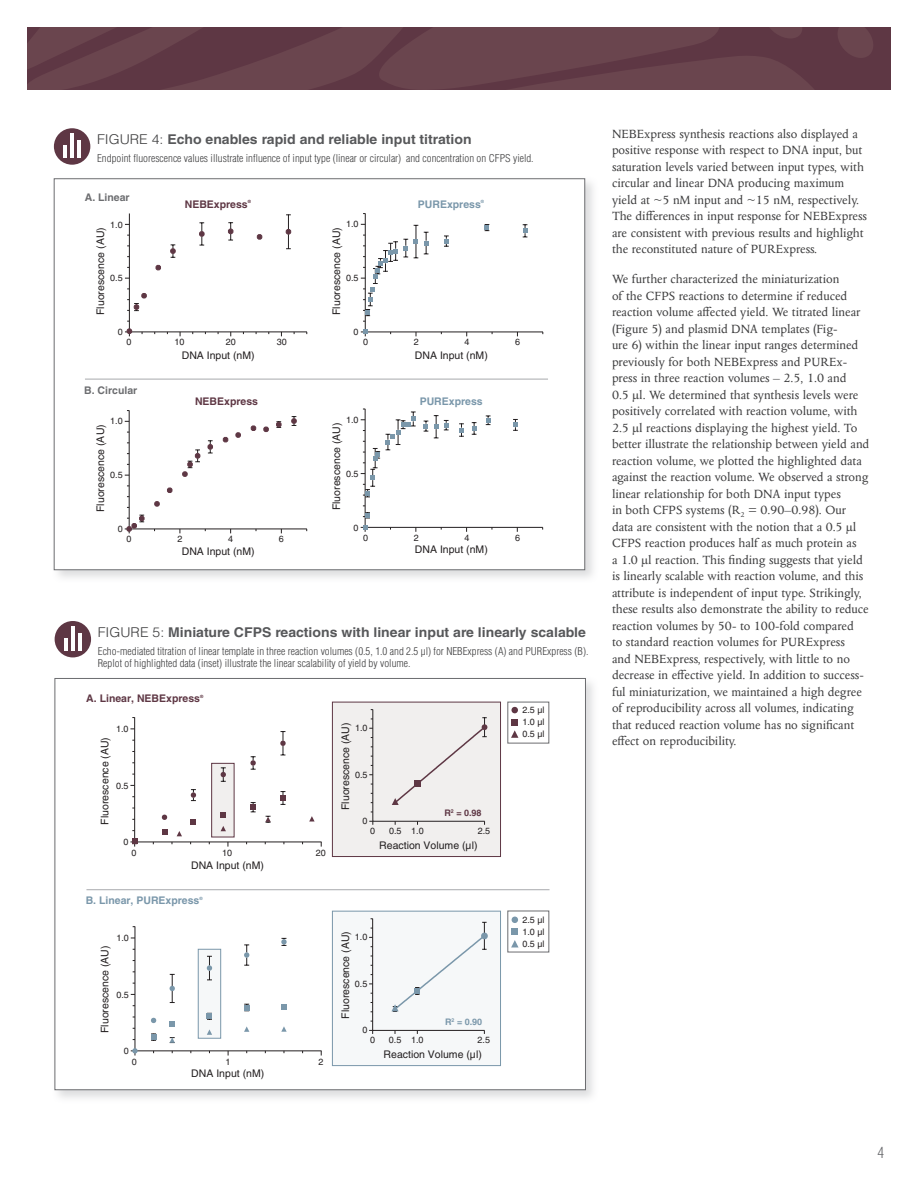
<style>
.page{position:relative;width:918px;height:1188px;background:#fff}
.page>*{position:absolute;margin:0;border:0;box-sizing:border-box;transform-origin:0 0}
.t1{font:300 condensed 15px "Helvetica LT Std";color:#6c6d70}
.Body_text{font:13.5px/16.5px "Columbus MT Pro";color:#3e3e3f}
.t2{font:700 13.5px "Helvetica LT Std";color:#57585a;scale:1.04 1}
.t3{font:300 condensed 10.5px/12.6px "Helvetica LT Std";color:#3e3e3f;scale:1.04 1}
.t4{font:10.5px "Helvetica LT Std";color:#231f20}
.t5{font:700 10.5px "Helvetica LT Std";color:#5e3744}
.t6{font:700 10.5px "Helvetica LT Std";color:#7a97aa}
.t7{font:700 10.5px "Helvetica LT Std";color:#6c6d70}
.t8{font:9px/12px "Helvetica LT Std";color:#231f20;text-align:justify}
.t9{font:700 9px "Helvetica LT Std";color:#5e3744}
.t10{font:700 9px "Helvetica LT Std";color:#7a97aa}
.t11{font:700 4.35px "Helvetica LT Std";color:#5e3744}
.t12{font:700 4.35px "Helvetica LT Std";color:#7a97aa}
.s1{font-weight:300;color:#3e3e3f}
</style>
<div class="page">
<svg style="left:27px;top:27px;width:864px;height:63px;background:#653f4a"></svg>
<div style="left:54px;top:128px;width:36px;height:37px;background:#5e3744;border-radius:50%"></div>
<hr style="left:70px;top:133px;width:4px;height:25px;background:#fff">
<hr style="left:63px;top:145px;width:4px;height:13px;background:#fff">
<hr style="left:77px;top:140px;width:4px;height:18px;background:#fff">
<div style="left:51px;top:176px;width:548px;height:407px;background:#a8a9ad;opacity:.4"></div>
<div style="left:54px;top:178px;width:531px;height:392px;background:#fff;border:1px solid #6c6d70"></div>
<svg style="left:361px;top:213px;width:183px;height:123px"></svg>
<svg style="left:125px;top:213px;width:183px;height:123px"></svg>
<svg style="left:361px;top:408px;width:183px;height:124px"></svg>
<svg style="left:125px;top:410px;width:183px;height:123px"></svg>
<hr style="left:85px;top:379px;width:463px;height:1px;background:#a8a9ad">
<div style="left:55px;top:621px;width:36px;height:36px;background:#5e3744;border-radius:50%"></div>
<hr style="left:71px;top:626px;width:4px;height:24px;background:#fff">
<hr style="left:64px;top:638px;width:4px;height:12px;background:#fff">
<hr style="left:78px;top:633px;width:4px;height:17px;background:#fff">
<div style="left:52px;top:675px;width:547px;height:429px;background:#a8a9ad;opacity:.4"></div>
<div style="left:55px;top:678px;width:531px;height:412px;background:#fff;border:1px solid #6c6d70"></div>
<hr style="left:86px;top:889px;width:464px;height:1px;background:#a8a9ad">
<svg style="left:131px;top:926px;width:191px;height:130px"></svg>
<svg style="left:130px;top:717px;width:192px;height:130px"></svg>
<div style="left:332px;top:702px;width:169px;height:155px;background:#f1efee"></div>
<div style="left:332px;top:702px;width:169px;height:155px;border:1px solid #5e3744"></div>
<svg style="left:369px;top:709px;width:119px;height:116px"></svg>
<svg style="left:511px;top:916px;width:7px;height:7px"></svg>
<svg style="left:511px;top:929px;width:8px;height:18px"></svg>
<svg style="left:511px;top:707px;width:7px;height:31px"></svg>
<div style="left:332px;top:911px;width:169px;height:155px;background:#f6f8f9"></div>
<div style="left:332px;top:911px;width:169px;height:155px;border:1px solid #7a97aa"></div>
<svg style="left:369px;top:918px;width:119px;height:116px"></svg>
<p class="t2" style="left:97px;top:131px;width:362px"><span class="s1">FIGURE 4:</span> Echo enables rapid and reliable input titration</p>
<p class="t3" style="left:97px;top:152px;width:421px">Endpoint fluorescence values illustrate influence of input type (linear or circular) and concentration on CFPS yield.</p>
<p class="t7" style="left:85px;top:191px;width:46px">A. Linear</p>
<p class="t5" style="left:185px;top:198px;width:65px">NEBExpress</p>
<p class="t11" style="left:248px;top:199px;width:5px">®</p>
<p class="t6" style="left:418px;top:198px;width:65px">PURExpress</p>
<p class="t12" style="left:481px;top:199px;width:5px">®</p>
<p class="t8" style="left:110px;top:218px;width:14px">1.0</p>
<p class="t4" style="left:94px;top:315px;width:89px;rotate:-90deg">Fluorescence (AU)</p>
<p class="t8" style="left:110px;top:272px;width:14px">0.5</p>
<p class="t8" style="left:346px;top:218px;width:14px">1.0</p>
<p class="t4" style="left:330px;top:315px;width:89px;rotate:-90deg">Fluorescence (AU)</p>
<p class="t8" style="left:346px;top:272px;width:14px">0.5</p>
<p class="t8" style="left:118px;top:326px;width:7px">0</p>
<p class="t8" style="left:354px;top:326px;width:7px">0</p>
<p class="t8" style="left:127px;top:336px;width:7px">0</p>
<p class="t8" style="left:175px;top:336px;width:12px">10</p>
<p class="t8" style="left:226px;top:336px;width:12px">20</p>
<p class="t8" style="left:277px;top:336px;width:12px">30</p>
<p class="t7" style="left:84px;top:384px;width:55px">B. Circular</p>
<p class="t4" style="left:182px;top:349px;width:74px">DNA Input (nM)</p>
<p class="t8" style="left:363px;top:336px;width:7px">0</p>
<p class="t8" style="left:414px;top:336px;width:7px">2</p>
<p class="t8" style="left:464px;top:336px;width:7px">4</p>
<p class="t8" style="left:515px;top:336px;width:7px">6</p>
<p class="t4" style="left:415px;top:349px;width:74px">DNA Input (nM)</p>
<p class="t5" style="left:195px;top:395px;width:65px">NEBExpress</p>
<p class="t6" style="left:420px;top:395px;width:65px">PURExpress</p>
<p class="t8" style="left:110px;top:415px;width:14px">1.0</p>
<p class="t4" style="left:94px;top:512px;width:89px;rotate:-90deg">Fluorescence (AU)</p>
<p class="t8" style="left:110px;top:469px;width:14px">0.5</p>
<p class="t8" style="left:346px;top:414px;width:14px">1.0</p>
<p class="t4" style="left:330px;top:510px;width:89px;rotate:-90deg">Fluorescence (AU)</p>
<p class="t8" style="left:346px;top:468px;width:14px">0.5</p>
<p class="t8" style="left:118px;top:523px;width:7px">0</p>
<p class="t8" style="left:354px;top:521px;width:7px">0</p>
<p class="t8" style="left:127px;top:533px;width:7px">0</p>
<p class="t8" style="left:177px;top:533px;width:7px">2</p>
<p class="t8" style="left:228px;top:533px;width:7px">4</p>
<p class="t8" style="left:279px;top:533px;width:7px">6</p>
<p class="t4" style="left:182px;top:545px;width:74px">DNA Input (nM)</p>
<p class="t8" style="left:363px;top:532px;width:7px">0</p>
<p class="t8" style="left:414px;top:532px;width:7px">2</p>
<p class="t8" style="left:464px;top:532px;width:7px">4</p>
<p class="t8" style="left:515px;top:532px;width:7px">6</p>
<p class="t4" style="left:415px;top:543px;width:74px">DNA Input (nM)</p>
<p class="t2" style="left:98px;top:624px;width:471px"><span class="s1">FIGURE 5:</span> Miniature CFPS reactions with linear input are linearly scalable</p>
<p class="t3" style="left:98px;top:645px;width:473px">Echo-mediated titration of linear template in three reaction volumes (0.5, 1.0 and 2.5 µl) for NEBExpress (A) and PURExpress (B).<br>Replot of highlighted data (inset) illustrate the linear scalability of yield by volume.</p>
<p class="t5" style="left:86px;top:692px;width:115px">A. Linear, NEBExpress</p>
<p class="t11" style="left:200px;top:693px;width:5px">®</p>
<p class="t8" style="left:116px;top:723px;width:14px">1.0</p>
<p class="t4" style="left:99px;top:825px;width:89px;rotate:-90deg">Fluorescence (AU)</p>
<p class="t8" style="left:116px;top:780px;width:14px">0.5</p>
<p class="t8" style="left:124px;top:836px;width:7px">0</p>
<p class="t8" style="left:132px;top:847px;width:7px">0</p>
<p class="t8" style="left:222px;top:847px;width:12px">10</p>
<p class="t8" style="left:316px;top:847px;width:12px">20</p>
<p class="t4" style="left:191px;top:859px;width:74px">DNA Input (nM)</p>
<p class="t6" style="left:86px;top:894px;width:115px">B. Linear, PURExpress</p>
<p class="t12" style="left:199px;top:895px;width:5px">®</p>
<p class="t8" style="left:116px;top:932px;width:14px">1.0</p>
<p class="t4" style="left:99px;top:1033px;width:89px;rotate:-90deg">Fluorescence (AU)</p>
<p class="t8" style="left:116px;top:989px;width:14px">0.5</p>
<p class="t8" style="left:124px;top:1045px;width:7px">0</p>
<p class="t8" style="left:132px;top:1056px;width:7px">0</p>
<p class="t8" style="left:226px;top:1056px;width:7px">1</p>
<p class="t8" style="left:318px;top:1056px;width:7px">2</p>
<p class="t4" style="left:191px;top:1067px;width:74px">DNA Input (nM)</p>
<p class="t4" style="left:339px;top:810px;width:89px;rotate:-90deg">Fluorescence (AU)</p>
<p class="t8" style="left:355px;top:722px;width:14px">1.0</p>
<p class="t8" style="left:355px;top:769px;width:14px">0.5</p>
<p class="t8" style="left:363px;top:815px;width:7px">0</p>
<p class="t9" style="left:444px;top:807px;width:39px">R<sup>2</sup> = 0.98</p>
<p class="t8" style="left:370px;top:825px;width:7px">0</p>
<p class="t8" style="left:389px;top:825px;width:36px">0.5 1.0</p>
<p class="t8" style="left:478px;top:825px;width:14px">2.5</p>
<p class="t4" style="left:379px;top:839px;width:100px">Reaction Volume (µl)</p>
<p class="t4" style="left:339px;top:1019px;width:89px;rotate:-90deg">Fluorescence (AU)</p>
<p class="t8" style="left:355px;top:931px;width:14px">1.0</p>
<p class="t8" style="left:355px;top:978px;width:14px">0.5</p>
<p class="t8" style="left:362px;top:1024px;width:7px">0</p>
<p class="t10" style="left:445px;top:1016px;width:39px">R<sup>2</sup> = 0.90</p>
<p class="t8" style="left:370px;top:1033px;width:7px">0</p>
<p class="t8" style="left:389px;top:1033px;width:36px">0.5 1.0</p>
<p class="t8" style="left:478px;top:1033px;width:14px">2.5</p>
<p class="t4" style="left:384px;top:1048px;width:100px">Reaction Volume (µl)</p>
<p class="t8" style="left:522px;top:704px;width:24px">2.5 µl 1.0 µl 0.5 µl</p>
<p class="t8" style="left:522px;top:914px;width:24px">2.5 µl 1.0 µl 0.5 µl</p>
<p class="Body_text" style="left:612px;top:126px;width:256px">NEBExpress synthesis reactions also displayed a positive response with respect to DNA input, but saturation levels varied between input types, with circular and linear DNA producing maximum yield at ~5 nM input and ~15 nM, respectively.<br>The differences in input response for NEBExpress are consistent with previous results and highlight the reconstituted nature of PURExpress.</p>
<p class="Body_text" style="left:612px;top:271px;width:259px">We further characterized the miniaturization<br>of the CFPS reactions to determine if reduced reaction volume affected yield. We titrated linear (Figure 5) and plasmid DNA templates (Fig-<br>ure 6) within the linear input ranges determined previously for both NEBExpress and PUREx&shy;press in three reaction volumes – 2.5, 1.0 and<br>0.5 µl. We determined that synthesis levels were positively correlated with reaction volume, with 2.5 µl reactions displaying the highest yield. To better illustrate the relationship between yield and reaction volume, we plotted the highlighted data against the reaction volume. We observed a strong linear relationship for both DNA input types<br>in both CFPS systems (R<sub>2</sub> = 0.90–0.98). Our data are consistent with the notion that a 0.5 µl CFPS reaction produces half as much protein as<br>a 1.0 µl reaction. This finding suggests that yield is linearly scalable with reaction volume, and this attribute is independent of input type. Strikingly, these results also demonstrate the ability to reduce reaction volumes by 50- to 100-fold compared<br>to standard reaction volumes for PURExpress<br>and NEBExpress, respectively, with little to no decrease in effective yield. In addition to success&shy;ful miniaturization, we maintained a high degree of reproducibility across all volumes, indicating that reduced reaction volume has no significant effect on reproducibility.</p>
<p class="t1" style="left:878px;top:1143px;width:8px">4</p>
</div>
